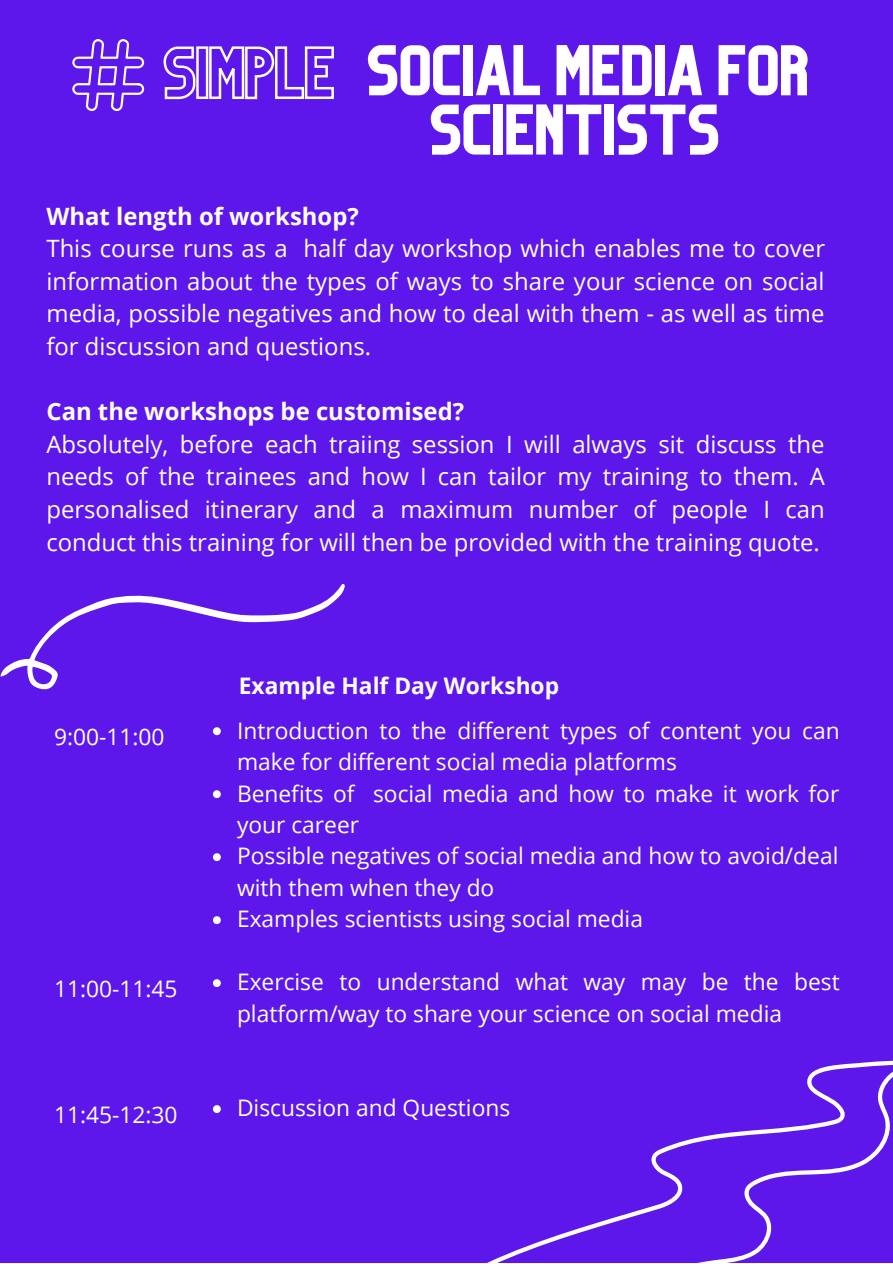
<style>
.page{position:relative;width:893px;height:1264px;background:#fff}
.page>*{position:absolute;margin:0;border:0;box-sizing:border-box;transform-origin:0 0}
.t1{font:66.15px/59.4px "Organic";color:#fff;text-align:center}
.t2{font:23.85px/32.5px "Open Sans";color:#fff;text-align:justify}
.t3{font:700 23.85px "Open Sans";color:#fff}
.t4{font:22.8px/31.5px "Open Sans";color:#fff}
.t5{font:700 22.8px "Open Sans";color:#fff}
</style>
<div class="page">
<div style="left:0;top:0;width:892px;height:1262px;background:#5e17eb"></div>
<svg style="left:72px;top:39px;width:72px;height:72px"></svg>
<svg style="left:163px;top:46px;width:171px;height:54px"></svg>
<svg style="left:0;top:584px;width:345px;height:106px"></svg>
<svg style="left:489px;top:1060px;width:403px;height:202px"></svg>
<svg style="left:213px;top:727px;width:8px;height:8px"></svg>
<svg style="left:213px;top:790px;width:8px;height:8px"></svg>
<svg style="left:213px;top:853px;width:8px;height:8px"></svg>
<svg style="left:213px;top:916px;width:8px;height:8px"></svg>
<svg style="left:213px;top:979px;width:8px;height:8px"></svg>
<svg style="left:213px;top:1105px;width:8px;height:7px"></svg>
<h1 class="t1" style="left:368px;top:49px;width:444px">SOCIAL MEDIA FOR<br>SCIENTISTS</h1>
<p class="t3" style="left:46px;top:199px;width:314px">What length of workshop?</p>
<p class="t2" style="left:46px;top:231px;width:780px">This course runs as a half day workshop which enables me to cover information about the types of ways to share your science on social media, possible negatives and how to deal with them - as well as time for discussion and questions.</p>
<p class="t3" style="left:46px;top:395px;width:419px">Can the workshops be customised?</p>
<p class="t2" style="left:46px;top:427px;width:780px">Absolutely, before each traiing session I will always sit discuss the needs of the trainees and how I can tailor my training to them. A personalised itinerary and a maximum number of people I can conduct this training for will then be provided with the training quote.</p>
<p class="t4" style="left:54px;top:720px;width:112px">9:00-11:00</p>
<p class="t4" style="left:54px;top:971px;width:125px">11:00-11:45</p>
<p class="t4" style="left:54px;top:1097px;width:125px">11:45-12:30</p>
<p class="t5" style="left:239px;top:669px;width:322px">Example Half Day Workshop</p>
<p class="t4" style="left:237px;top:714px;width:604px">Introduction to the different types of content you can make for different social media platforms<br>Benefits of social media and how to make it work for your career<br>Possible negatives of social media and how to avoid/deal with them when they do<br>Examples scientists using social media</p>
<p class="t4" style="left:237px;top:965px;width:604px">Exercise to understand what way may be the best platform/way to share your science on social media</p>
<p class="t4" style="left:237px;top:1091px;width:275px">Discussion and Questions</p>
</div>
